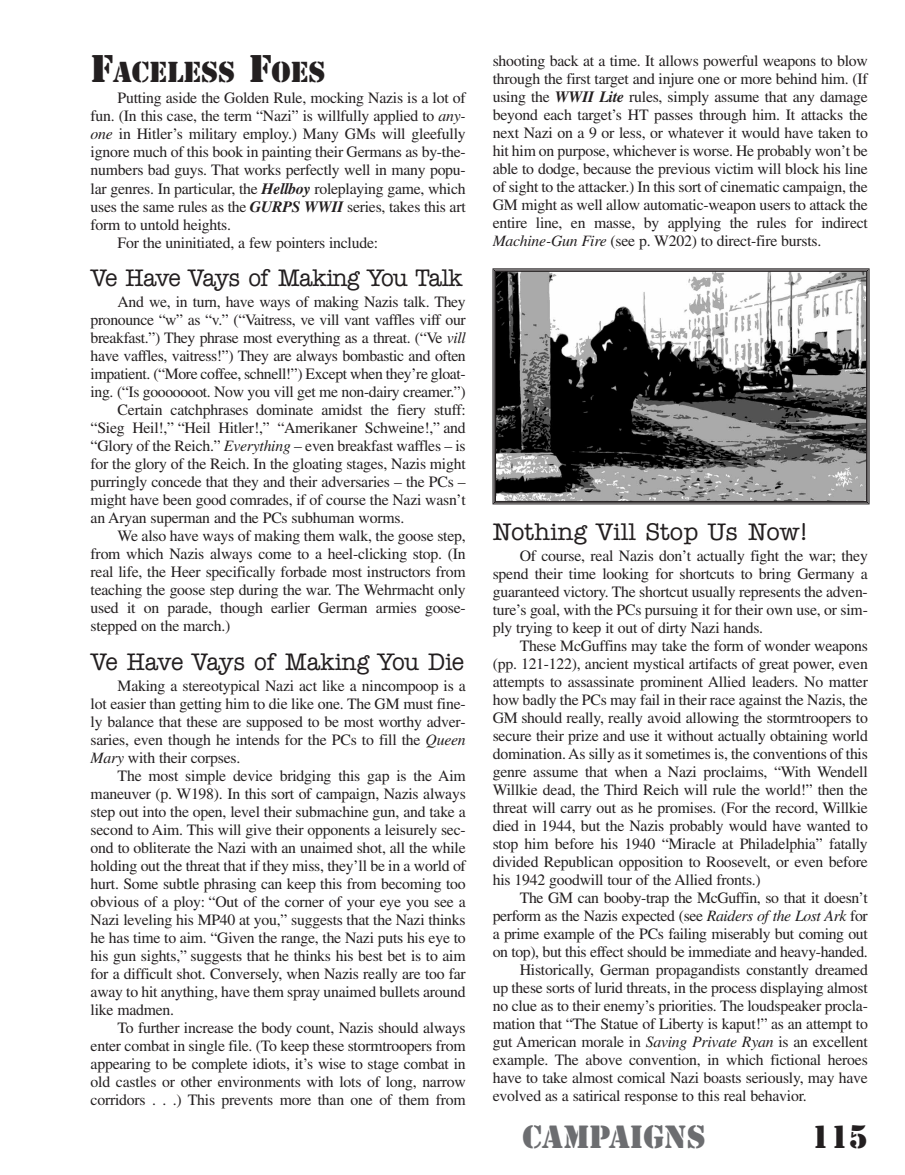
<style>
.page{position:relative;width:905px;height:1175px;background:#fff}
.page>*{position:absolute;margin:0;border:0;box-sizing:border-box;transform-origin:0 0}
.t1{font:30px "Stencil";color:#6c6d70}
.t2{font:30px "Stencil";color:#231f20}
.t3{font:27px "Stencil";color:#231f20}
.t4{font:500 24px "American Typewriter";letter-spacing:-.025em;color:#231f20;scale:.95 1}
.t5{font:500 24px "American Typewriter";color:#231f20}
.t6{font:15.75px/18px "Times";letter-spacing:-.015em;color:#231f20;text-align:justify}
.s1{font-size:36px}
.s2{font-style:italic}
.s3{font-weight:700;font-style:italic}
</style>
<div class="page">
<img style="left:497px;top:273px;width:367px;height:226px">
<div style="left:494px;top:270px;width:374px;height:233px;border:1px solid #231f20"></div>
<div style="left:495px;top:271px;width:371px;height:230px;border:1px solid #231f20"></div>
<h2 class="t3" style="left:91px;top:57px;width:236px"><span class="s1">F</span>ACELESS <span class="s1">F</span>OES</h2>
<p class="t6" style="left:118px;top:91px;width:349px">Putting aside the Golden Rule, mocking Nazis is a lot of</p>
<p class="t6" style="left:91px;top:109px;width:376px">fun. (In this case, the term “Nazi” is willfully applied to <span class="s2">any-</span></p>
<p class="t6" style="left:91px;top:127px;width:376px"><span class="s2">one</span> in Hitler’s military employ.) Many GMs will gleefully</p>
<p class="t6" style="left:91px;top:145px;width:376px">ignore much of this book in painting their Germans as by-the-</p>
<p class="t6" style="left:91px;top:163px;width:376px">numbers bad guys. That works perfectly well in many popu-</p>
<p class="t6" style="left:91px;top:181px;width:376px">lar genres. In particular, the <span class="s3">Hellboy</span> roleplaying game, which</p>
<p class="t6" style="left:91px;top:199px;width:376px">uses the same rules as the <span class="s3">GURPS WWII</span> series, takes this art</p>
<p class="t6" style="left:91px;top:217px;width:142px">form to untold heights.</p>
<p class="t6" style="left:118px;top:235px;width:262px">For the uninitiated, a few pointers include:</p>
<h3 class="t4" style="left:91px;top:264px;width:393px">Ve Have Vays of Making You Talk</h3>
<p class="t6" style="left:118px;top:294px;width:349px">And we, in turn, have ways of making Nazis talk. They</p>
<p class="t6" style="left:91px;top:312px;width:376px">pronounce “w” as “v.” (“Vaitress, ve vill vant vaffles viff our</p>
<p class="t6" style="left:91px;top:330px;width:376px">breakfast.”) They phrase most everything as a threat. (“Ve <span class="s2">vill</span></p>
<p class="t6" style="left:91px;top:348px;width:376px">have vaffles, vaitress!”) They are always bombastic and often</p>
<p class="t6" style="left:91px;top:366px;width:376px">impatient. (“More coffee, schnell!”) Except when they’re gloat-</p>
<p class="t6" style="left:91px;top:384px;width:376px">ing. (“Is gooooooot. Now you vill get me non-dairy creamer.”)</p>
<p class="t6" style="left:118px;top:402px;width:349px">Certain catchphrases dominate amidst the fiery stuff:</p>
<p class="t6" style="left:91px;top:420px;width:376px">“Sieg Heil!,” “Heil Hitler!,” “Amerikaner Schweine!,” and</p>
<p class="t6" style="left:91px;top:438px;width:376px">“Glory of the Reich.” <span class="s2">Everything</span> – even breakfast waffles – is</p>
<p class="t6" style="left:91px;top:456px;width:376px">for the glory of the Reich. In the gloating stages, Nazis might</p>
<p class="t6" style="left:91px;top:474px;width:376px">purringly concede that they and their adversaries – the PCs –</p>
<p class="t6" style="left:91px;top:492px;width:376px">might have been good comrades, if of course the Nazi wasn’t</p>
<p class="t6" style="left:91px;top:510px;width:315px">an Aryan superman and the PCs subhuman worms.</p>
<p class="t6" style="left:118px;top:528px;width:349px">We also have ways of making them walk, the goose step,</p>
<p class="t6" style="left:91px;top:546px;width:376px">from which Nazis always come to a heel-clicking stop. (In</p>
<p class="t6" style="left:91px;top:564px;width:377px">real life, the Heer specifically forbade most instructors from</p>
<p class="t6" style="left:91px;top:582px;width:376px">teaching the goose step during the war. The Wehrmacht only</p>
<p class="t6" style="left:91px;top:600px;width:377px">used it on parade, though earlier German armies goose-</p>
<p class="t6" style="left:91px;top:618px;width:141px">stepped on the march.)</p>
<h3 class="t4" style="left:91px;top:647px;width:394px">Ve Have Vays of Making You Die</h3>
<p class="t6" style="left:91px;top:678px;width:376px;text-indent:27px">Making a stereotypical Nazi act like a nincompoop is a lot easier than getting him to die like one. The GM must fine&shy;ly balance that these are supposed to be most worthy adver&shy;saries, even though he intends for the PCs to fill the <span class="s2">Queen Mary</span> with their corpses.</p>
<p class="t6" style="left:91px;top:768px;width:377px;text-indent:27px">The most simple device bridging this gap is the Aim maneuver (p. W198). In this sort of campaign, Nazis always step out into the open, level their submachine gun, and take a second to Aim. This will give their opponents a leisurely sec&shy;ond to obliterate the Nazi with an unaimed shot, all the while holding out the threat that if they miss, they’ll be in a world of hurt. Some subtle phrasing can keep this from becoming too obvious of a ploy: “Out of the corner of your eye you see a Nazi leveling his MP40 at you,” suggests that the Nazi thinks he has time to aim. “Given the range, the Nazi puts his eye to his gun sights,” suggests that he thinks his best bet is to aim for a difficult shot. Conversely, when Nazis really are too far away to hit anything, have them spray unaimed bullets around like madmen.</p>
<p class="t6" style="left:91px;top:1020px;width:376px;text-indent:27px">To further increase the body count, Nazis should always enter combat in single file. (To keep these stormtroopers from appearing to be complete idiots, it’s wise to stage combat in old castles or other environments with lots of long, narrow corridors . . .) This prevents more than one of them from</p>
<p class="t6" style="left:492px;top:54px;width:377px">shooting back at a time. It allows powerful weapons to blow through the first target and injure one or more behind him. (If using the <span class="s3">WWII Lite</span> rules, simply assume that any damage beyond each target’s HT passes through him. It attacks the next Nazi on a 9 or less, or whatever it would have taken to hit him on purpose, whichever is worse. He probably won’t be able to dodge, because the previous victim will block his line of sight to the attacker.) In this sort of cinematic campaign, the GM might as well allow automatic-weapon users to attack the entire line, en masse, by applying the rules for indirect <span class="s2">Machine-Gun Fire</span> (see p. W202) to direct-fire bursts.</p>
<h3 class="t5" style="left:492px;top:517px;width:316px">Nothing Vill Stop Us Now!</h3>
<p class="t6" style="left:492px;top:548px;width:376px;text-indent:27px">Of course, real Nazis don’t actually fight the war; they spend their time looking for shortcuts to bring Germany a guaranteed victory. The shortcut usually represents the adven&shy;ture’s goal, with the PCs pursuing it for their own use, or sim&shy;ply trying to keep it out of dirty Nazi hands.</p>
<p class="t6" style="left:492px;top:638px;width:377px;text-indent:27px">These McGuffins may take the form of wonder weapons (pp. 121-122), ancient mystical artifacts of great power, even attempts to assassinate prominent Allied leaders. No matter how badly the PCs may fail in their race against the Nazis, the GM should really, really avoid allowing the stormtroopers to secure their prize and use it without actually obtaining world domination. As silly as it sometimes is, the conventions of this genre assume that when a Nazi proclaims, “With Wendell Willkie dead, the Third Reich will rule the world!” then the threat will carry out as he promises. (For the record, Willkie died in 1944, but the Nazis probably would have wanted to stop him before his 1940 “Miracle at Philadelphia” fatally divided Republican opposition to Roosevelt, or even before his 1942 goodwill tour of the Allied fronts.)</p>
<p class="t6" style="left:519px;top:890px;width:349px">The GM can booby-trap the McGuffin, so that it doesn’t</p>
<p class="t6" style="left:492px;top:908px;width:376px">perform as the Nazis expected (see <span class="s2">Raiders of the Lost Ark</span> for</p>
<p class="t6" style="left:492px;top:926px;width:376px">a prime example of the PCs failing miserably but coming out</p>
<p class="t6" style="left:492px;top:944px;width:376px">on top), but this effect should be immediate and heavy-handed.</p>
<p class="t6" style="left:519px;top:962px;width:349px">Historically, German propagandists constantly dreamed</p>
<p class="t6" style="left:492px;top:980px;width:376px">up these sorts of lurid threats, in the process displaying almost</p>
<p class="t6" style="left:492px;top:998px;width:376px">no clue as to their enemy’s priorities. The loudspeaker procla-</p>
<p class="t6" style="left:492px;top:1016px;width:377px">mation that “The Statue of Liberty is kaput!” as an attempt to</p>
<p class="t6" style="left:492px;top:1034px;width:376px">gut American morale in <span class="s2">Saving Private Ryan</span> is an excellent</p>
<p class="t6" style="left:492px;top:1052px;width:376px">example. The above convention, in which fictional heroes</p>
<p class="t6" style="left:492px;top:1070px;width:376px">have to take almost comical Nazi boasts seriously, may have</p>
<p class="t6" style="left:492px;top:1088px;width:315px">evolved as a satirical response to this real behavior.</p>
<h1 class="t1" style="left:522px;top:1119px;width:185px">CAMPAIGNS</h1>
<h1 class="t2" style="left:811px;top:1119px;width:58px">115</h1>
</div>
